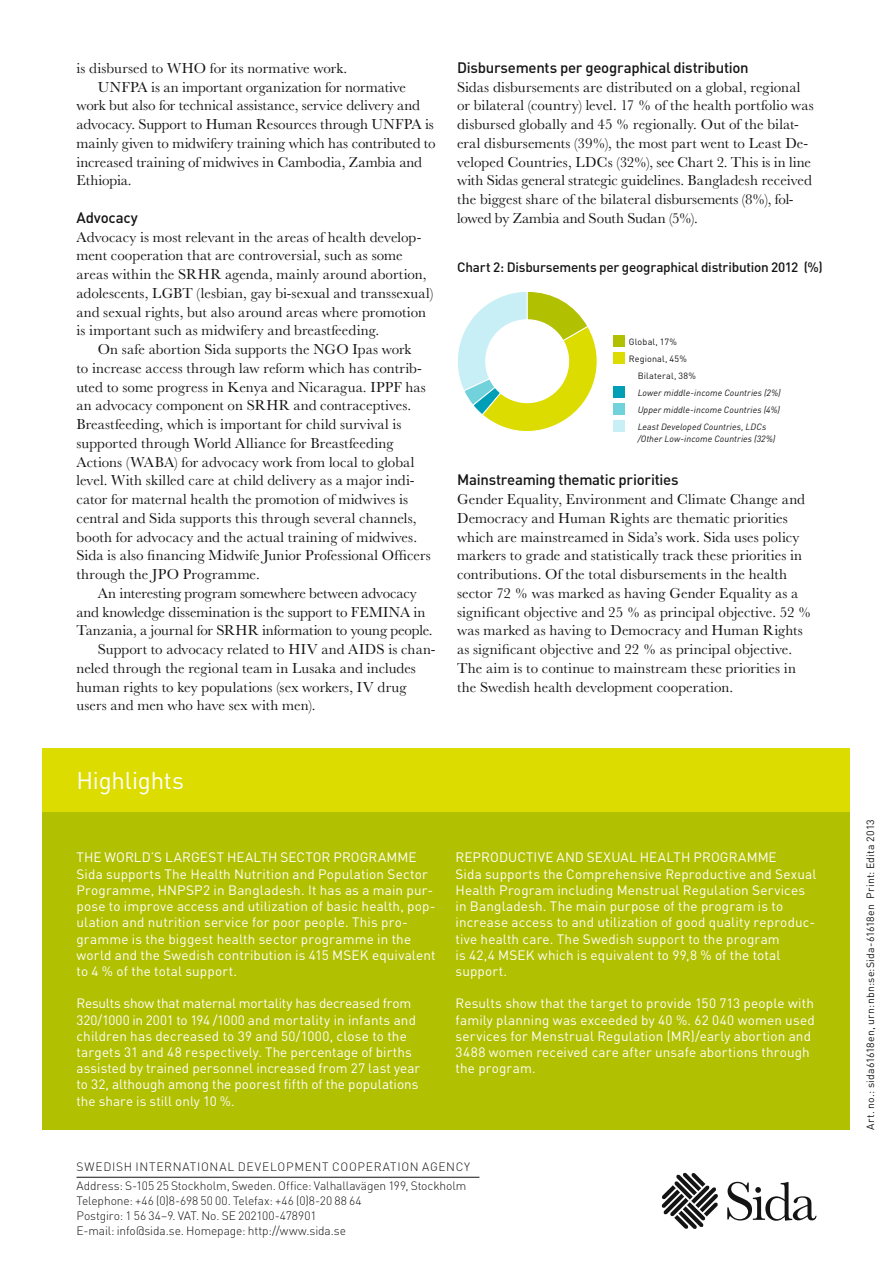
<style>
.page{position:relative;width:893px;height:1263px;background:#fff}
.page>*{position:absolute;margin:0;border:0;box-sizing:border-box;transform-origin:0 0}
.t1{font:24px "DIN Pro";letter-spacing:-.01em;color:#fff}
.t2{font:15px/18.8px "Baskerville MT Std";letter-spacing:.005em;color:#131413}
.t3{font:500 15px "DIN Pro";letter-spacing:-.02em;color:#131413}
.t4{font:13.5px/16.2px "DIN Pro";letter-spacing:.01em;color:#fff}
.t5{font:500 13.5px "DIN Pro";letter-spacing:-.015em;color:#131413}
.t6{font:300 12px/15px "DIN Pro";color:#131413}
.t7{font:10.5px "DIN Pro";letter-spacing:.02em;color:#131413}
.t8{font:italic 9px/17px "DIN Pro";letter-spacing:.015em;color:#131413;text-align:justify}
.t9{font:9px "DIN Pro";letter-spacing:.015em;color:#131413}
</style>
<div class="page">
<div style="left:43px;top:812px;width:807px;height:318px;background:#b1c000"></div>
<div style="left:43px;top:748px;width:807px;height:64px;background:#dddc00"></div>
<svg style="left:662px;top:1173px;width:56px;height:56px"></svg>
<svg style="left:727px;top:1182px;width:89px;height:39px"></svg>
<hr style="left:77px;top:1177px;width:402px;height:1px;background:#131413">
<svg style="left:458px;top:291px;width:139px;height:141px"></svg>
<div style="left:485px;top:319px;width:84px;height:84px;background:#fff;border-radius:50%"></div>
<div style="left:613px;top:335px;width:12px;height:12px;background:#b1c000"></div>
<div style="left:613px;top:386px;width:12px;height:12px;background:#009fb7"></div>
<div style="left:613px;top:352px;width:12px;height:12px;background:#dddc00"></div>
<div style="left:613px;top:403px;width:12px;height:12px;background:#72d2dc"></div>
<div style="left:613px;top:420px;width:12px;height:12px;background:#c8eff5"></div>
<p class="t2" style="left:76px;top:59px;width:272px">is disbursed to WHO for its normative work.</p>
<p class="t2" style="left:98px;top:77px;width:310px">UNFPA is an important organization for normative</p>
<p class="t2" style="left:76px;top:96px;width:345px">work but also for technical assistance, service delivery and</p>
<p class="t2" style="left:76px;top:115px;width:359px">advocacy. Support to Human Resources through UNFPA is</p>
<p class="t2" style="left:76px;top:134px;width:361px">mainly given to midwifery training which has contributed to</p>
<p class="t2" style="left:76px;top:152px;width:347px">increased training of midwives in Cambodia, Zambia and</p>
<p class="t2" style="left:76px;top:171px;width:57px">Ethiopia.</p>
<p class="t3" style="left:76px;top:207px;width:63px">Advocacy</p>
<p class="t2" style="left:76px;top:227px;width:358px">Advocacy is most relevant in the areas of health develop&shy;ment cooperation that are controversial, such as some areas within the SRHR agenda, mainly around abortion, adolescents, LGBT (lesbian, gay bi-sexual and transsexual) and sexual rights, but also around areas where promotion is important such as midwifery and breastfeeding.</p>
<p class="t2" style="left:76px;top:340px;width:356px;text-indent:21px">On safe abortion Sida supports the NGO Ipas work<br>to increase access through law reform which has contrib&shy;uted to some progress in Kenya and Nicaragua. IPPF has an advocacy component on SRHR and contraceptives.<br>Breastfeeding, which is important for child survival is supported through World Alliance for Breastfeeding Actions (WABA) for advocacy work from local to global level. With skilled care at child delivery as a major indi&shy;cator for maternal health the promotion of midwives is central and Sida supports this through several channels, booth for advocacy and the actual training of midwives.<br>Sida is also financing Midwife Junior Professional Officers through the JPO Programme.</p>
<p class="t2" style="left:98px;top:584px;width:321px">An interesting program somewhere between advocacy</p>
<p class="t2" style="left:76px;top:602px;width:350px">and knowledge dissemination is the support to FEMINA in</p>
<p class="t2" style="left:76px;top:621px;width:358px">Tanzania, a journal for SRHR information to young people.</p>
<p class="t2" style="left:98px;top:640px;width:339px">Support to advocacy related to HIV and AIDS is chan-</p>
<p class="t2" style="left:77px;top:659px;width:341px">neled through the regional team in Lusaka and includes</p>
<p class="t2" style="left:77px;top:677px;width:332px">human rights to key populations (sex workers, IV drug</p>
<p class="t2" style="left:77px;top:696px;width:241px">users and men who have sex with men).</p>
<p class="t3" style="left:457px;top:57px;width:293px">Disbursements per geographical distribution</p>
<p class="t2" style="left:457px;top:77px;width:358px">Sidas disbursements are distributed on a global, regional or bilateral (country) level. 17 % of the health portfolio was disbursed globally and 45 % regionally. Out of the bilat&shy;eral disbursements (39%), the most part went to Least De&shy;veloped Countries, LDCs (32%), see Chart 2. This is in line with Sidas general strategic guidelines. Bangladesh received the biggest share of the bilateral disbursements (8%), fol&shy;lowed by Zambia and South Sudan (5%).</p>
<p class="t5" style="left:457px;top:258px;width:367px">Chart 2: Disbursements per geographical distribution 2012 (%)</p>
<p class="t9" style="left:629px;top:336px;width:50px">Global, 17%</p>
<p class="t9" style="left:629px;top:352px;width:60px">Regional, 45%</p>
<p class="t9" style="left:638px;top:369px;width:60px">Bilateral, 38%</p>
<p class="t8" style="left:638px;top:384px;width:145px">Lower middle-income Countries (2%)<br>Upper middle-income Countries (4%)<br>Least Developed Countries, LDCs</p>
<p class="t8" style="left:638px;top:430px;width:139px">/Other Low-income Countries (32%)</p>
<p class="t3" style="left:457px;top:470px;width:223px">Mainstreaming thematic priorities</p>
<p class="t2" style="left:457px;top:490px;width:356px">Gender Equality, Environment and Climate Change and Democracy and Human Rights are thematic priorities which are mainstreamed in Sida’s work. Sida uses policy markers to grade and statistically track these priorities in contributions. Of the total disbursements in the health sector 72 % was marked as having Gender Equality as a significant objective and 25 % as principal objective. 52 % was marked as having to Democracy and Human Rights as significant objective and 22 % as principal objective.<br>The aim is to continue to mainstream these priorities in the Swedish health development cooperation.</p>
<h1 class="t1" style="left:76px;top:764px;width:109px">Highlights</h1>
<p class="t4" style="left:77px;top:849px;width:107px">Th e world’s larg</p>
<p class="t4" style="left:200px;top:849px;width:115px">est health sector</p>
<p class="t4" style="left:333px;top:849px;width:11px">programm</p>
<p class="t4" style="left:77px;top:849px;width:361px;text-indent:332px">e Sida supports The Health Nutrition and Population Sector Programme, HNPSP2 in Bangladesh. It has as a main pur&shy;pose to improve access and utilization of basic health, pop&shy;ulation and nutrition service for poor people. This pro&shy;gramme is the biggest health sector programme in the world and the Swedish contribution is 415 MSEK equivalent to 4 % of the total support.</p>
<p class="t4" style="left:77px;top:995px;width:345px">Results show that maternal mortality has decreased from 320/1000 in 2001 to 194 /1000 and mortality in infants and children has decreased to 39 and 50/1000, close to the targets 31 and 48 respectively. The percentage of births assisted by trained personnel increased from 27 last year to 32, although among the poorest fifth of the populations the share is still only 10 %.</p>
<p class="t4" style="left:456px;top:849px;width:27px">Reprod</p>
<p class="t4" style="left:508px;top:849px;width:59px">uctive and</p>
<p class="t4" style="left:587px;top:849px;width:126px">Sexual Health Programm</p>
<p class="t4" style="left:455px;top:849px;width:362px;text-indent:313px">e<br>Sida supports the Comprehensive Reproductive and Sexual Health Program including Menstrual Regulation Services in Bangladesh. The main purpose of the program is to increase access to and utilization of good quality reproduc&shy;tive health care. The Swedish support to the program<br>is 42,4 MSEK which is equivalent to 99,8 % of the total support.</p>
<p class="t4" style="left:455px;top:995px;width:361px">Results show that the target to provide 150 713 people with family planning was exceeded by 40 %. 62 040 women used services for Menstrual Regulation (MR)/early abortion and 3488 women received care after unsafe abortions through the program.</p>
<p class="t6" style="left:77px;top:1156px;width:395px;line-height:19.5px">SWEDISH INTERNATIONAL DEVELOPMENT COOPERATION AGENCY<br>Address: S-105 25 Stockholm, Sweden. Office: Valhallavägen 199, Stockholm</p>
<p class="t6" style="left:77px;top:1193px;width:287px">Telephone: +46 (0)8-698 50 00. Telefax: +46 (0)8-20 88 64<br>Postgiro: 1 56 34–9. VAT. No. SE 202100-478901<br>E-mail: info@sida.se. Homepage: http://www.sida.se</p>
<p class="t7" style="left:863px;top:1130px;width:312px;rotate:-90deg">Art. no.: sida61618en, urn:nbn:se:Sida-61618en Print: Edita 2013</p>
</div>
